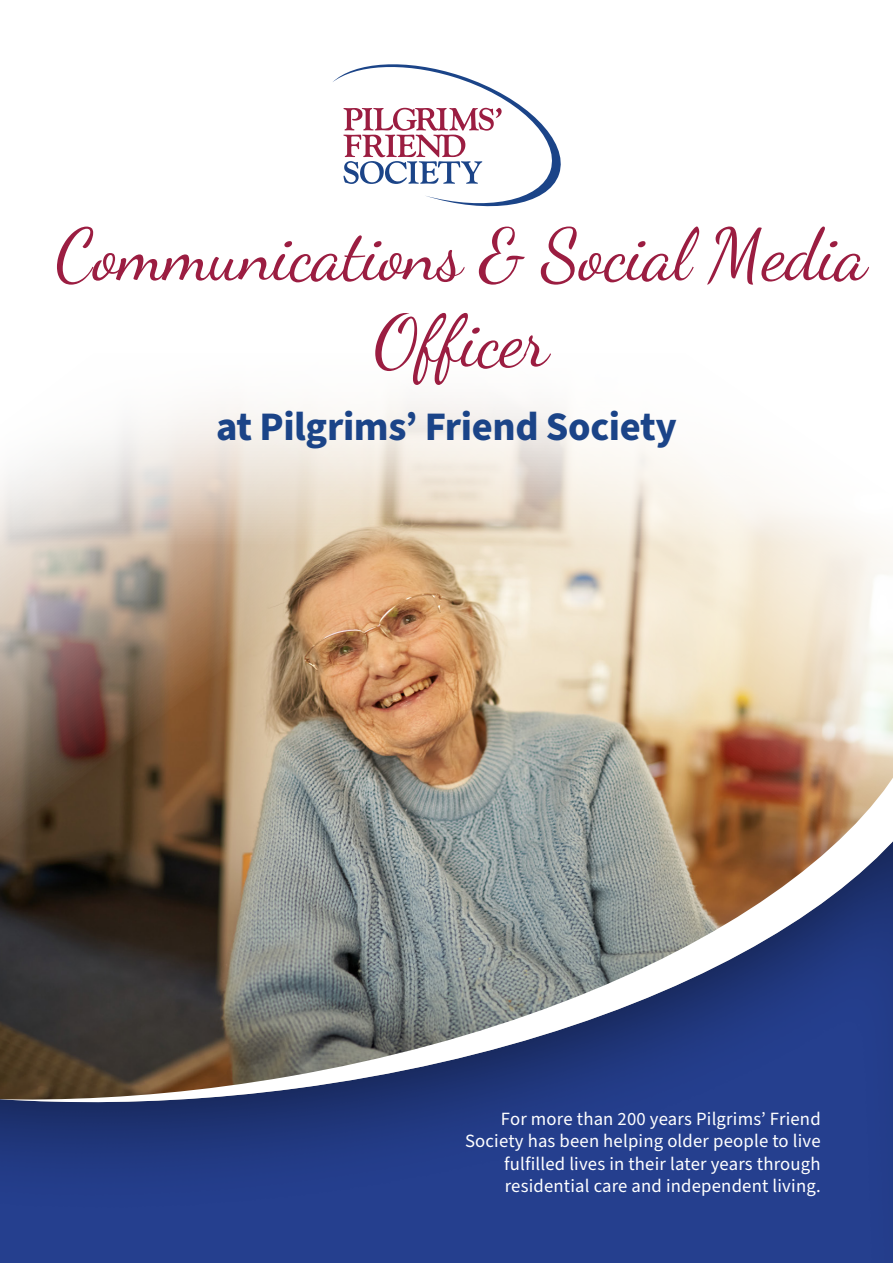
<style>
.page{position:relative;width:893px;height:1263px;background:#fff}
.page>*{position:absolute;margin:0;border:0;box-sizing:border-box;transform-origin:0 0}
.Title_1{font:72px/86.4px "Dancing Script";letter-spacing:-.01em;color:#9b1d41;text-align:center}
.Title_1-2{font:700 40.5px "Source Sans Pro";letter-spacing:-.01em;color:#1b4488}
.t1{font:18.6px/22.4px "Source Sans Pro";letter-spacing:.01em;color:#fff;text-align:right}
</style>
<div class="page">
<svg style="left:0;top:398px;width:893px;height:282px"></svg>
<img style="left:0;top:680px;width:893px;height:583px">
<svg style="left:333px;top:64px;width:228px;height:143px"></svg>
<p class="Title_1" style="left:55px;top:212px;width:813px">Communications &amp; Social Media<br>Officer</p>
<p class="Title_1-2" style="left:216px;top:399px;width:462px">at Pilgrims’ Friend Society</p>
<p class="t1" style="left:465px;top:1108px;width:357px">For more than 200 years Pilgrims’ Friend Society has been helping older people to live fulfilled lives in their later years through residential care and independent living.</p>
</div>
